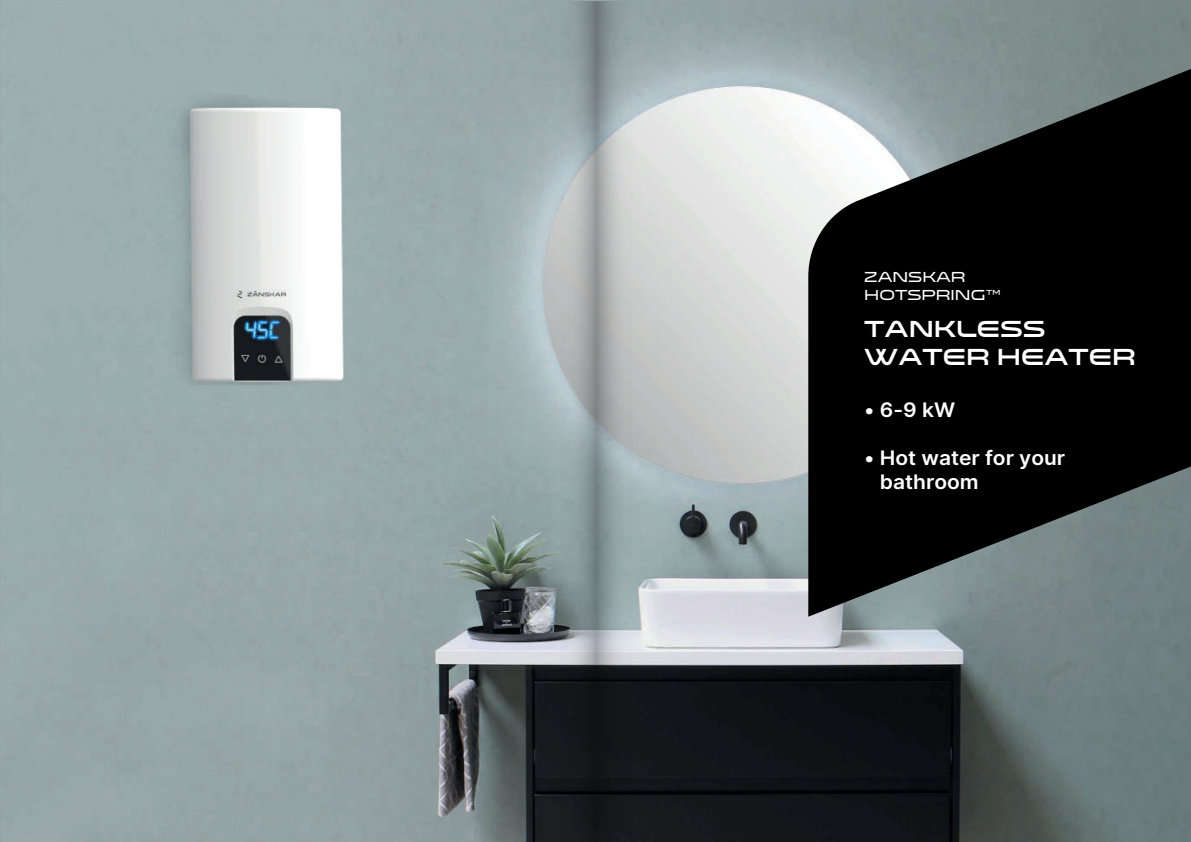
<style>
.page{position:relative;width:1191px;height:842px;background:#fff}
.page>*{position:absolute;margin:0;border:0;box-sizing:border-box;transform-origin:0 0}
.t1{font:23.5px/28.2px "Venera 900";color:#fff}
.t2{font:600 20px/24px "Inter";color:#fff;scale:1.05 1}
.t3{font:14.7px/17.6px "Venera 700";color:#fff}
</style>
<div class="page">
<img style="left:0;top:0;width:1191px;height:842px">
<svg style="left:546px;top:1px;width:99px;height:841px"></svg>
<svg style="left:808px;top:69px;width:383px;height:548px;fill:#000"></svg>
<p class="t3" style="left:864px;top:268px;width:138px">ZANSKAR<br>HOTSPRING™</p>
<p class="t1" style="left:864px;top:315px;width:273px">TANKLESS<br>WATER HEATER</p>
<p class="t2" style="left:864px;top:397px;width:88px">• 6-9 kW</p>
<p class="t2" style="left:880px;top:445px;width:178px;text-indent:-16px">• Hot water for your bathroom</p>
</div>
